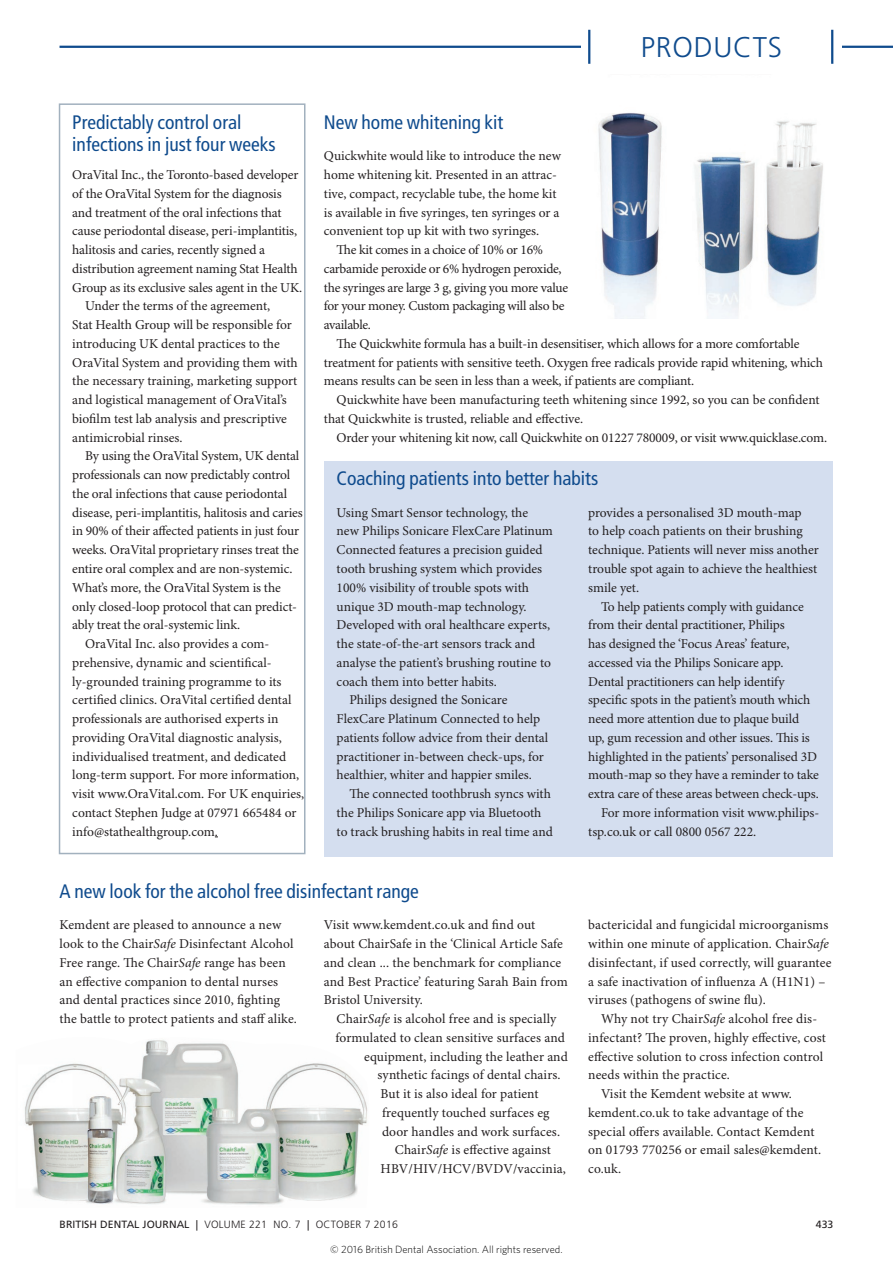
<style>
.page{position:relative;width:893px;height:1263px;background:#fff}
.page>*{position:absolute;margin:0;border:0;box-sizing:border-box;transform-origin:0 0}
.t1{font:300 28.5px "Frutiger LT Std";letter-spacing:.025em;color:#0f4b8d}
.heading___6_products{font:condensed 19.5px/22.5px "Frutiger LT Std";color:#0f4b8d}
.body_9pt_ragged{font:13.5px/18.8px "Minion Pro";letter-spacing:-.005em;color:#231f20}
.body_9pt_ragged_1st{font:13.5px/18.8px "Minion Pro";color:#231f20}
.t2{font:300 10.5px "Whitney";color:#000}
.t3{font:300 10.5px "Frutiger LT Std";letter-spacing:.02em;color:#231f20}
.t4{font:10.5px "Frutiger LT Std";color:#231f20}
.s1{font-style:italic}
.s2{font-weight:400}
</style>
<div class="page">
<div style="left:324px;top:461px;width:508px;height:395px;background:#d4deef"></div>
<div style="left:59px;top:103px;width:246px;height:751px;border:2px solid #a2b1be"></div>
<img style="left:25px;top:1040px;width:343px;height:165px">
<img style="left:598px;top:113px;width:225px;height:206px">
<hr style="left:60px;top:46px;width:833px;height:2px;background:#0f4b8d">
<div style="left:581px;top:30px;width:261px;height:34px;background:#fff"></div>
<hr style="left:831px;top:30px;width:2px;height:34px;background:#0f4b8d">
<hr style="left:588px;top:30px;width:2px;height:34px;background:#0f4b8d">
<h1 class="t1" style="left:641px;top:31px;width:143px">PRODUCTS</h1>
<p class="heading___6_products" style="left:72px;top:111px;width:205px">Predictably control oral infections in just four weeks</p>
<p class="body_9pt_ragged_1st" style="left:72px;top:166px;width:231px">OraVital Inc., the Toronto-based developer of the OraVital System for the diagnosis and treatment of the oral infections that cause periodontal disease, peri-implantitis, halitosis and caries, recently signed a distribution agreement naming Stat Health Group as its exclusive sales agent in the UK.</p>
<p class="body_9pt_ragged" style="left:72px;top:297px;width:227px;text-indent:13px">Under the terms of the agreement,<br>Stat Health Group will be responsible for introducing UK dental practices to the OraVital System and providing them with the necessary training, marketing support and logistical management of OraVital’s biofilm test lab analysis and prescriptive antimicrobial rinses.</p>
<p class="body_9pt_ragged" style="left:72px;top:447px;width:232px;text-indent:13px">By using the OraVital System, UK dental professionals can now predictably control the oral infections that cause periodontal disease, peri-implantitis, halitosis and caries in 90% of their affected patients in just four weeks. OraVital proprietary rinses treat the entire oral complex and are non-systemic.<br>What’s more, the OraVital System is the only closed-loop protocol that can predict&shy;ably treat the oral-systemic link.</p>
<p class="body_9pt_ragged" style="left:72px;top:635px;width:233px;text-indent:13px">OraVital Inc. also provides a com&shy;prehensive, dynamic and scientifical&shy;ly-grounded training programme to its certified clinics. OraVital certified dental professionals are authorised experts in providing OraVital diagnostic analysis, individualised treatment, and dedicated long-term support. For more information, visit www.OraVital.com. For UK enquiries, contact Stephen Judge at 07971 665484 or info@stathealthgroup.com.</p>
<p class="heading___6_products" style="left:324px;top:111px;width:181px">New home whitening kit</p>
<p class="body_9pt_ragged_1st" style="left:324px;top:147px;width:239px">Quickwhite would like to introduce the new home whitening kit. Presented in an attrac&shy;tive, compact, recyclable tube, the home kit is available in five syringes, ten syringes or a convenient top up kit with two syringes.</p>
<p class="body_9pt_ragged" style="left:324px;top:241px;width:246px;text-indent:13px">The kit comes in a choice of 10% or 16% carbamide peroxide or 6% hydrogen peroxide, the syringes are large 3 g, giving you more value for your money. Custom packaging will also be available.</p>
<p class="body_9pt_ragged" style="left:324px;top:335px;width:500px;text-indent:13px">The Quickwhite formula has a built-in desensitiser, which allows for a more comfortable treatment for patients with sensitive teeth. Oxygen free radicals provide rapid whitening, which means results can be seen in less than a week, if patients are compliant.</p>
<p class="body_9pt_ragged" style="left:324px;top:391px;width:497px;text-indent:13px">Quickwhite have been manufacturing teeth whitening since 1992, so you can be confident that Quickwhite is trusted, reliable and effective.</p>
<p class="body_9pt_ragged" style="left:337px;top:429px;width:492px">Order your whitening kit now, call Quickwhite on 01227 780009, or visit www.quicklase.com.</p>
<p class="heading___6_products" style="left:337px;top:467px;width:263px">Coaching patients into better habits</p>
<p class="body_9pt_ragged_1st" style="left:337px;top:504px;width:218px">Using Smart Sensor technology, the new Philips Sonicare FlexCare Platinum Connected features a precision guided tooth brushing system which provides 100% visibility of trouble spots with unique 3D mouth-map technology.<br>Developed with oral healthcare experts, the state-of-the-art sensors track and analyse the patient’s brushing routine to coach them into better habits.</p>
<p class="body_9pt_ragged" style="left:337px;top:691px;width:213px;text-indent:13px">Philips designed the Sonicare FlexCare Platinum Connected to help patients follow advice from their dental practitioner in-between check-ups, for healthier, whiter and happier smiles.</p>
<p class="body_9pt_ragged" style="left:337px;top:785px;width:218px;text-indent:13px">The connected toothbrush syncs with the Philips Sonicare app via Bluetooth to track brushing habits in real time and</p>
<p class="body_9pt_ragged" style="left:588px;top:504px;width:232px">provides a personalised 3D mouth-map<br>to help coach patients on their brushing technique. Patients will never miss another trouble spot again to achieve the healthiest smile yet.</p>
<p class="body_9pt_ragged" style="left:588px;top:597px;width:232px;text-indent:13px">To help patients comply with guidance from their dental practitioner, Philips<br>has designed the ‘Focus Areas’ feature, accessed via the Philips Sonicare app.<br>Dental practitioners can help identify specific spots in the patient’s mouth which need more attention due to plaque build up, gum recession and other issues. This is highlighted in the patients’ personalised 3D mouth-map so they have a reminder to take extra care of these areas between check-ups.</p>
<p class="body_9pt_ragged" style="left:588px;top:804px;width:233px;text-indent:13px">For more information visit www.philips&shy;tsp.co.uk or call 0800 0567 222.</p>
<p class="heading___6_products" style="left:60px;top:880px;width:361px">A new look for the alcohol free disinfectant range</p>
<p class="body_9pt_ragged_1st" style="left:60px;top:916px;width:239px">Kemdent are pleased to announce a new look to the Chair<span class="s1">Safe</span> Disinfectant Alcohol Free range. The Chair<span class="s1">Safe</span> range has been an effective companion to dental nurses and dental practices since 2010, fighting the battle to protect patients and staff alike.</p>
<p class="body_9pt_ragged_1st" style="left:324px;top:916px;width:245px">Visit www.kemdent.co.uk and find out about ChairSafe in the ‘Clinical Article Safe and clean ... the benchmark for compliance and Best Practice’ featuring Sarah Bain from Bristol University.</p>
<p class="body_9pt_ragged" style="left:337px;top:1010px;width:221px">Chair<span class="s1">Safe</span> is alcohol free and is specially</p>
<p class="body_9pt_ragged" style="left:336px;top:1029px;width:231px">formulated to clean sensitive surfaces and</p>
<p class="body_9pt_ragged" style="left:364px;top:1047px;width:205px">equipment, including the leather and</p>
<p class="body_9pt_ragged" style="left:378px;top:1066px;width:185px">synthetic facings of dental chairs.</p>
<p class="body_9pt_ragged" style="left:381px;top:1085px;width:160px">But it is also ideal for patient</p>
<p class="body_9pt_ragged" style="left:382px;top:1104px;width:169px">frequently touched surfaces eg</p>
<p class="body_9pt_ragged" style="left:382px;top:1122px;width:180px">door handles and work surfaces.</p>
<p class="body_9pt_ragged" style="left:381px;top:1141px;width:187px;text-align:center">Chair<span class="s1">Safe</span> is effective against<br>HBV/HIV/HCV/BVDV/vaccinia,</p>
<p class="body_9pt_ragged" style="left:588px;top:916px;width:245px">bactericidal and fungicidal microorganisms within one minute of application. Chair<span class="s1">Safe </span>disinfectant, if used correctly, will guarantee a safe inactivation of influenza A (H1N1) – viruses (pathogens of swine flu).</p>
<p class="body_9pt_ragged" style="left:588px;top:1010px;width:239px;text-indent:13px">Why not try Chair<span class="s1">Safe</span> alcohol free dis&shy;infectant? The proven, highly effective, cost effective solution to cross infection control needs within the practice.</p>
<p class="body_9pt_ragged" style="left:588px;top:1085px;width:234px;text-indent:13px">Visit the Kemdent website at www. kemdent.co.uk to take advantage of the special offers available. Contact Kemdent on 01793 770256 or email sales@kemdent. co.uk.</p>
<p class="t3" style="left:60px;top:1219px;width:340px"><span class="s2">BRITISH DENTAL JOURNAL |</span> VOLUME 221 NO. 7 <span class="s2">|</span> OCTOBER 7 2016</p>
<p class="t4" style="left:816px;top:1218px;width:19px">433</p>
<p class="t2" style="left:330px;top:1243px;width:234px">© 2016 British Dental Association. All rights reserved.</p>
</div>
